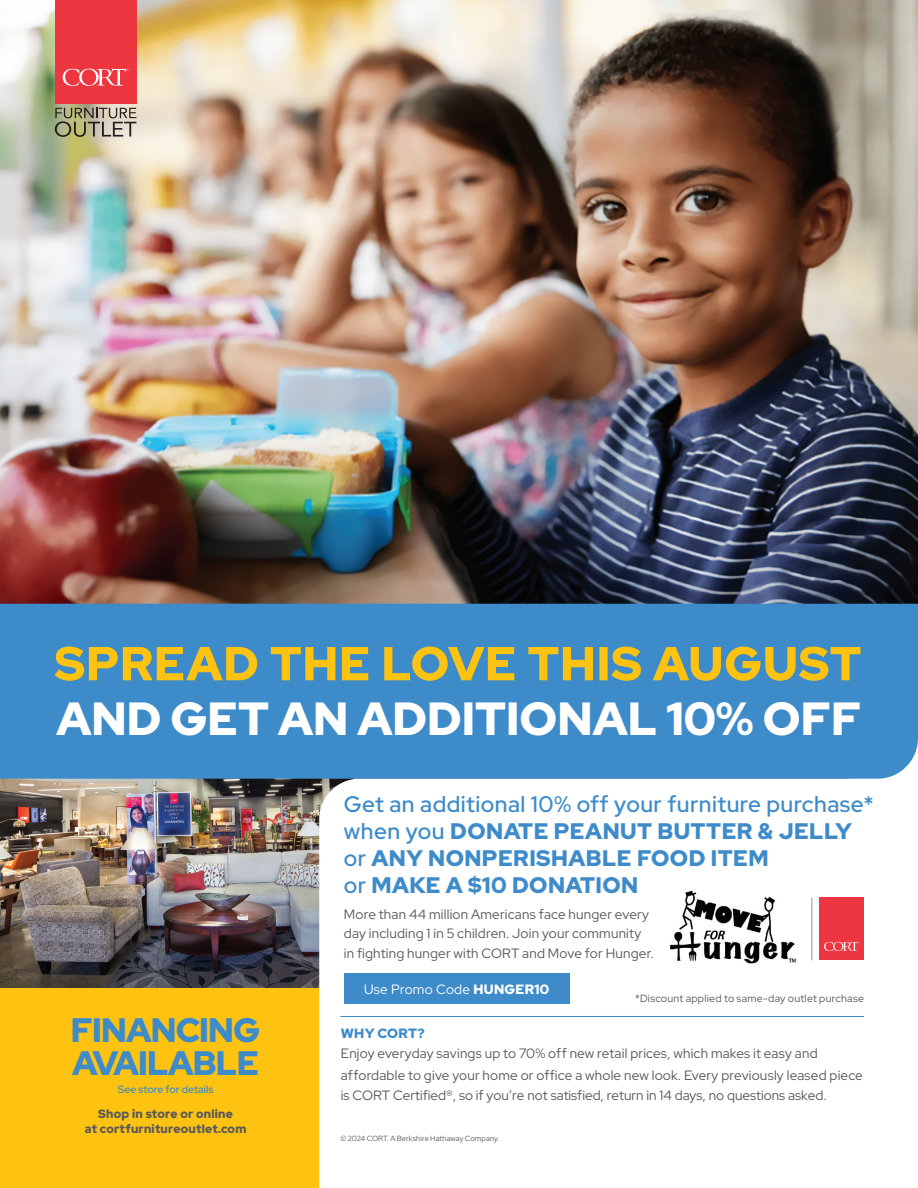
<style>
.page{position:relative;width:918px;height:1188px;background:#fff}
.page>*{position:absolute;margin:0;border:0;box-sizing:border-box;transform-origin:0 0}
.t1{font:900 46.5px "Red Hat Display";color:#fff}
.t2{font:900 33.9px/32.8px "Red Hat Display";letter-spacing:-.025em;color:#3e8bca}
.t3{font:900 22.5px/27px "Red Hat Display";letter-spacing:.02em;color:#3e8bca}
.t4{font:13.5px/19.5px "Red Hat Display";letter-spacing:.015em;color:#57585a}
.t5{font:13.5px "Red Hat Display";letter-spacing:.02em;color:#fff}
.t6{font:900 12px/15px "Red Hat Display";letter-spacing:.02em;color:#57585a;text-align:center}
.t7{font:10.5px "Red Hat Display";letter-spacing:.03em;color:#57585a}
.t8{font:600 10.5px "Red Hat Display";color:#3e8bca}
.t9{font:7.5px "Red Hat Display";letter-spacing:.01em;color:#57585a}
.s1{font-weight:500}
.s2{font-weight:900}
.s3{font-weight:900;color:#3e8bca}
</style>
<div class="page">
<img style="left:0;top:0;width:918px;height:604px">
<img style="left:2px;top:527px;width:916px;height:77px">
<div style="left:0;top:779px;width:319px;height:409px;background:#fec210"></div>
<img style="left:0;top:779px;width:319px;height:208px">
<svg style="left:319px;top:779px;width:545px;height:409px"></svg>
<div style="left:55px;top:0;width:81px;height:103px;background:#ee3640"></div>
<svg style="left:63px;top:69px;width:66px;height:17px"></svg>
<svg style="left:55px;top:108px;width:81px;height:29px"></svg>
<hr style="left:340px;top:1016px;width:524px;height:1px;background:#3e8bca">
<div style="left:850px;top:717px;width:68px;height:75px;background:#fff"></div>
<div style="left:344px;top:974px;width:225px;height:30px;background:#3e8bca"></div>
<div style="left:0;top:604px;width:918px;height:175px;background:#3e8bca"></div>
<svg style="left:55px;top:646px;width:805px;height:35px"></svg>
<hr style="left:812px;top:898px;width:1px;height:62px;background:#939598">
<div style="left:820px;top:898px;width:44px;height:62px;background:#ee3640"></div>
<svg style="left:824px;top:942px;width:36px;height:9px"></svg>
<img style="left:670px;top:888px;width:132px;height:78px">
<p class="t1" style="left:57px;top:688px;width:806px">AND GET AN ADDITIONAL 10% OFF</p>
<p class="t3" style="left:344px;top:791px;width:531px"><span class="s1">Get an additional 10% off your furniture purchase* when you</span> DONATE PEANUT BUTTER &amp; JELLY <span class="s1">or</span> ANY NONPERISHABLE FOOD ITEM<br><span class="s1">or</span> MAKE A $10 DONATION</p>
<p class="t2" style="left:71px;top:1013px;width:191px">FINANCING<br>AVAILABLE</p>
<p class="t8" style="left:118px;top:1082px;width:97px">See store for details</p>
<p class="t6" style="left:85px;top:1106px;width:163px">Shop in store or online<br>at cortfurnitureoutlet.com</p>
<p class="t4" style="left:344px;top:904px;width:312px">More than 44 million Americans face hunger every day including 1 in 5 children. Join your community in fighting hunger with CORT and Move for Hunger.</p>
<p class="t7" style="left:635px;top:992px;width:230px">*Discount applied to same-day outlet purchase</p>
<p class="t5" style="left:364px;top:980px;width:187px">Use Promo Code <span class="s2">HUNGER10</span></p>
<p class="t4" style="left:341px;top:1023px;width:478px"><span class="s3">WHY CORT?<br></span>Enjoy everyday savings up to 70% off new retail prices, which makes it easy and</p>
<p class="t4" style="left:341px;top:1066px;width:523px">affordable to give your home or office a whole new look. Every previously leased piece is CORT Certified®, so if you’re not satisfied, return in 14 days, no questions asked.</p>
<p class="t9" style="left:340px;top:1133px;width:160px">© 2024 CORT. A Berkshire Hathaway Company.</p>
</div>
